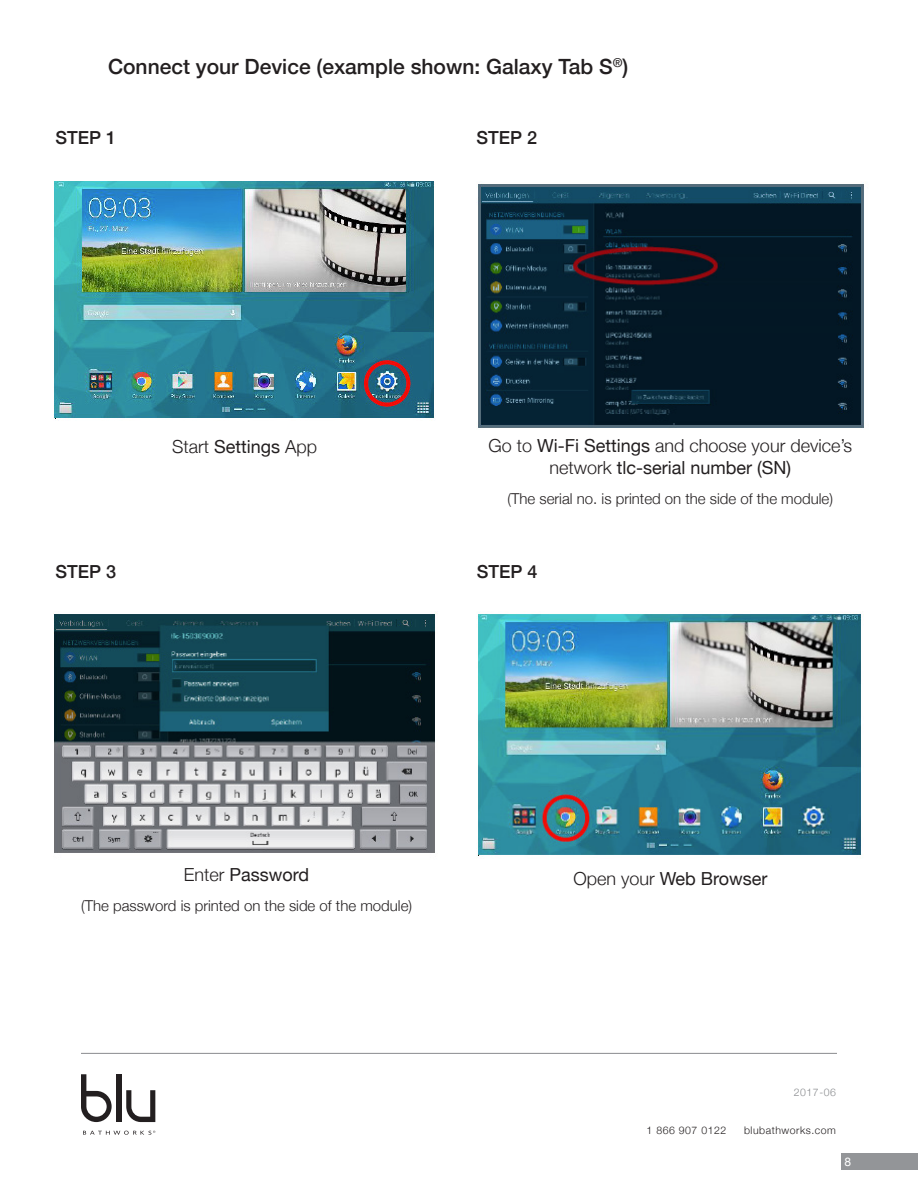
<style>
.page{position:relative;width:918px;height:1188px;background:#fff}
.page>*{position:absolute;margin:0;border:0;box-sizing:border-box;transform-origin:0 0}
.t1{font:500 21px "Helvetica Neue";color:#231f20}
.t2{font:18px/21.6px "Helvetica Neue";color:#231f20;text-align:center}
.t3{font:500 18px "Helvetica Neue";color:#231f20}
.t4{font:300 18px "Helvetica Neue";color:#231f20}
.t5{font:300 15px "Helvetica Neue";color:#231f20}
.t6{font:12px "Helvetica Neue";color:#fff}
.t7{font:300 10.5px "Helvetica Neue";letter-spacing:.05em;color:#231f20}
.t8{font:300 10.5px "Helvetica Neue";letter-spacing:.05em;color:#8a8c8f}
.s1{font-weight:400}
.s2{font-weight:300}
</style>
<div class="page">
<hr style="left:81px;top:1053px;width:756px;height:1px;background:#8a8c8f">
<div style="left:116px;top:1074px;width:6px;height:48px;background:#231f20"></div>
<svg style="left:81px;top:1074px;width:31px;height:48px"></svg>
<svg style="left:126px;top:1090px;width:29px;height:32px"></svg>
<svg style="left:83px;top:1131px;width:72px;height:4px"></svg>
<div style="left:841px;top:1153px;width:77px;height:17px;background:#939598"></div>
<img style="left:54px;top:182px;width:381px;height:238px">
<img style="left:478px;top:183px;width:386px;height:246px">
<img style="left:54px;top:613px;width:382px;height:240px">
<img style="left:477px;top:613px;width:387px;height:245px">
<p class="t1" style="left:108px;top:50px;width:522px">Connect your Device (example shown: Galaxy Tab S<sup>®</sup>)</p>
<p class="t3" style="left:56px;top:123px;width:62px">STEP 1</p>
<p class="t3" style="left:477px;top:123px;width:62px">STEP 2</p>
<p class="t3" style="left:56px;top:557px;width:62px">STEP 3</p>
<p class="t4" style="left:172px;top:432px;width:147px">Start <span class="s1">Settings</span> App</p>
<p class="t2" style="left:489px;top:436px;width:365px"><span class="s2">Go to</span> Wi-Fi Settings <span class="s2">and choose your device’s network</span> tlc-serial number (SN)</p>
<p class="t5" style="left:508px;top:487px;width:327px">(The serial no. is printed on the side of the module)</p>
<p class="t3" style="left:477px;top:557px;width:62px">STEP 4</p>
<p class="t2" style="left:184px;top:864px;width:127px"><span class="s2">Enter</span> Password</p>
<p class="t5" style="left:81px;top:893px;width:332px">(The password is printed on the side of the module)</p>
<p class="t2" style="left:573px;top:869px;width:195px"><span class="s2">Open your</span> Web Browser</p>
<p class="t8" style="left:794px;top:1083px;width:44px">2017-06</p>
<p class="t7" style="left:647px;top:1121px;width:81px">1 866 907 0122</p>
<p class="t7" style="left:744px;top:1121px;width:93px">blubathworks.com</p>
<p class="t6" style="left:845px;top:1153px;width:8px">8</p>
</div>
